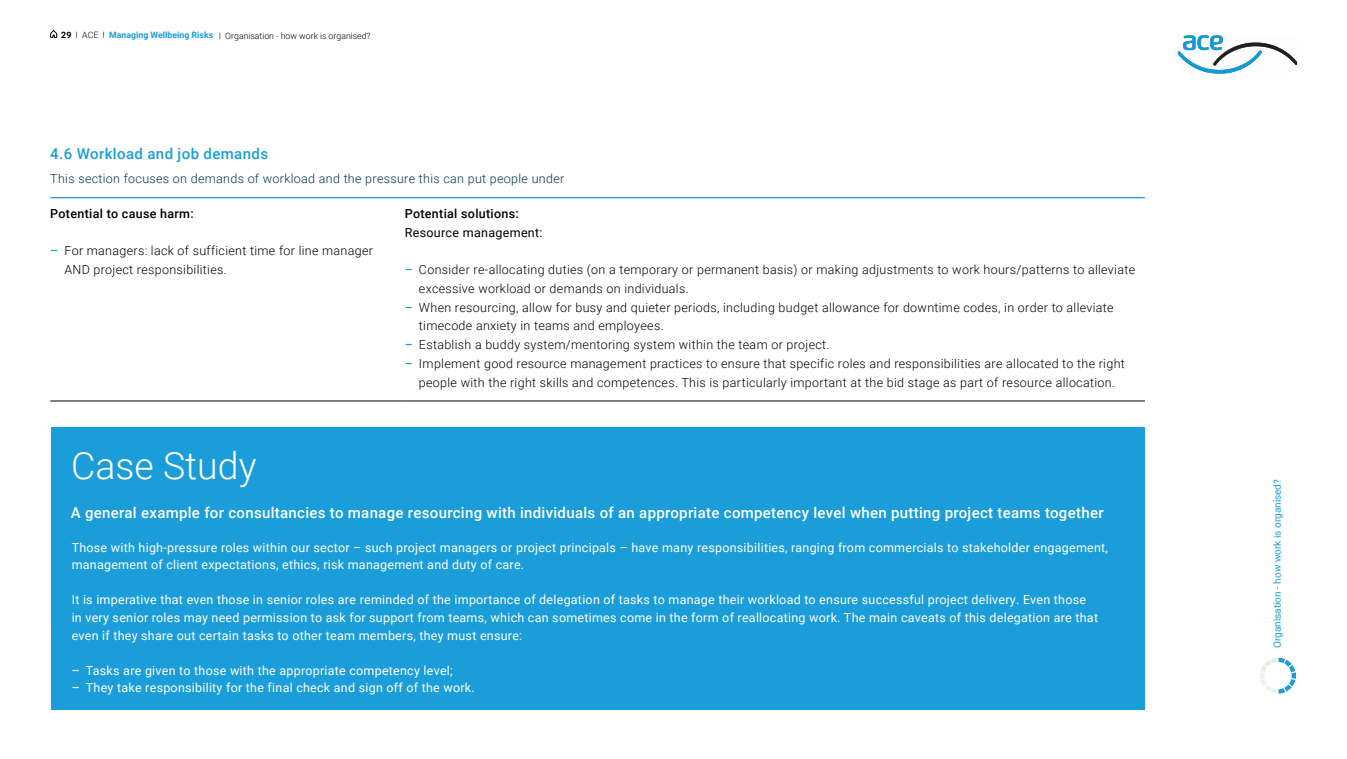
<style>
.page{position:relative;width:1347px;height:759px;background:#fff}
.page>*{position:absolute;margin:0;border:0;box-sizing:border-box;transform-origin:0 0}
.t1{font:300 37.5px "Roboto";color:#fff}
.t2{font:500 15px "Roboto";letter-spacing:.02em;color:#fff}
.t3{font:500 15px "Roboto";letter-spacing:.025em;color:#1a9dd9}
.t4{font:12.5px/17.5px "Roboto";letter-spacing:.02em;color:#fff}
.t5{font:300 12.5px/18.8px "Roboto";letter-spacing:.025em;color:#000}
.t6{font:300 12.5px "Roboto";letter-spacing:.025em;color:#003455}
.t7{font:500 12.5px "Roboto";letter-spacing:.025em;color:#000}
.t8{font:12.5px "Roboto";letter-spacing:.025em;color:#000}
.t9{font:10px "Roboto";color:#1a9dd9}
.t10{font:300 8.75px "Roboto";color:#000}
.s1{font-weight:700}
.s2{font-weight:700;color:#1a9dd9}
.s3{font-weight:500;color:#1a9dd9}
.s4{font-weight:500}
</style>
<div class="page">
<img style="left:1177px;top:35px;width:120px;height:39px">
<hr style="left:50px;top:400px;width:355px;height:1px;background:#000">
<hr style="left:405px;top:400px;width:739px;height:1px;background:#000">
<hr style="left:50px;top:197px;width:355px;height:1px;background:#1a9dd9">
<hr style="left:405px;top:197px;width:739px;height:1px;background:#1a9dd9">
<div style="left:51px;top:427px;width:1093px;height:282px;background:#1a9dd9"></div>
<svg style="left:1260px;top:657px;width:36px;height:37px"></svg>
<div style="left:1264px;top:661px;width:27px;height:28px;background:#fff;border-radius:50%"></div>
<svg style="left:50px;top:30px;width:7px;height:8px"></svg>
<p class="t10" style="left:61px;top:29px;width:311px"><span class="s1">29</span> I ACE I <span class="s2">Managing Wellbeing Risks</span> I Organisation - how work is organised?</p>
<p class="t3" style="left:50px;top:143px;width:219px">4.6 Workload and job demands</p>
<p class="t6" style="left:50px;top:170px;width:515px">This section focuses on demands of workload and the pressure this can put people under</p>
<p class="t7" style="left:50px;top:204px;width:145px">Potential to cause harm:</p>
<p class="t5" style="left:64px;top:241px;width:310px;text-indent:-14px"><span class="s3">–</span> For managers: lack of sufficient time for line manager<br>AND project responsibilities.</p>
<p class="t7" style="left:405px;top:204px;width:116px">Potential solutions:</p>
<p class="t8" style="left:405px;top:223px;width:139px">Resource management:</p>
<p class="t5" style="left:419px;top:260px;width:717px;text-indent:-14px"><span class="s3">–</span> Consider re-allocating duties (on a temporary or permanent basis) or making adjustments to work hours/patterns to alleviate excessive workload or demands on individuals.</p>
<p class="t5" style="left:419px;top:297px;width:696px;text-indent:-14px"><span class="s3">–</span> When resourcing, allow for busy and quieter periods, including budget allowance for downtime codes, in order to alleviate timecode anxiety in teams and employees.</p>
<p class="t5" style="left:405px;top:335px;width:426px"><span class="s3">–</span> Establish a buddy system/mentoring system within the team or project.</p>
<p class="t5" style="left:405px;top:353px;width:721px;text-align:center"><span class="s3">–</span> Implement good resource management practices to ensure that specific roles and responsibilities are allocated to the right people with the right skills and competences. This is particularly important at the bid stage as part of resource allocation.</p>
<h1 class="t1" style="left:71px;top:439px;width:187px">Case Study</h1>
<p class="t2" style="left:71px;top:501px;width:1034px">A general example for consultancies to manage resourcing with individuals of an appropriate competency level when putting project teams together</p>
<p class="t4" style="left:72px;top:538px;width:1037px">Those with high-pressure roles within our sector – such project managers or project principals – have many responsibilities, ranging from commercials to stakeholder engagement, management of client expectations, ethics, risk management and duty of care.</p>
<p class="t4" style="left:72px;top:590px;width:1028px">It is imperative that even those in senior roles are reminded of the importance of delegation of tasks to manage their workload to ensure successful project delivery. Even those in very senior roles may need permission to ask for support from teams, which can sometimes come in the form of reallocating work. The main caveats of this delegation are that even if they share out certain tasks to other team members, they must ensure:</p>
<p class="t4" style="left:72px;top:660px;width:382px"><span class="s4">–</span> Tasks are given to those with the appropriate competency level;</p>
<p class="t4" style="left:72px;top:678px;width:404px"><span class="s4">–</span> They take responsibility for the final check and sign off of the work.</p>
<p class="t9" style="left:1270px;top:648px;width:170px;rotate:-90deg">Organisation - how work is organised?</p>
</div>
